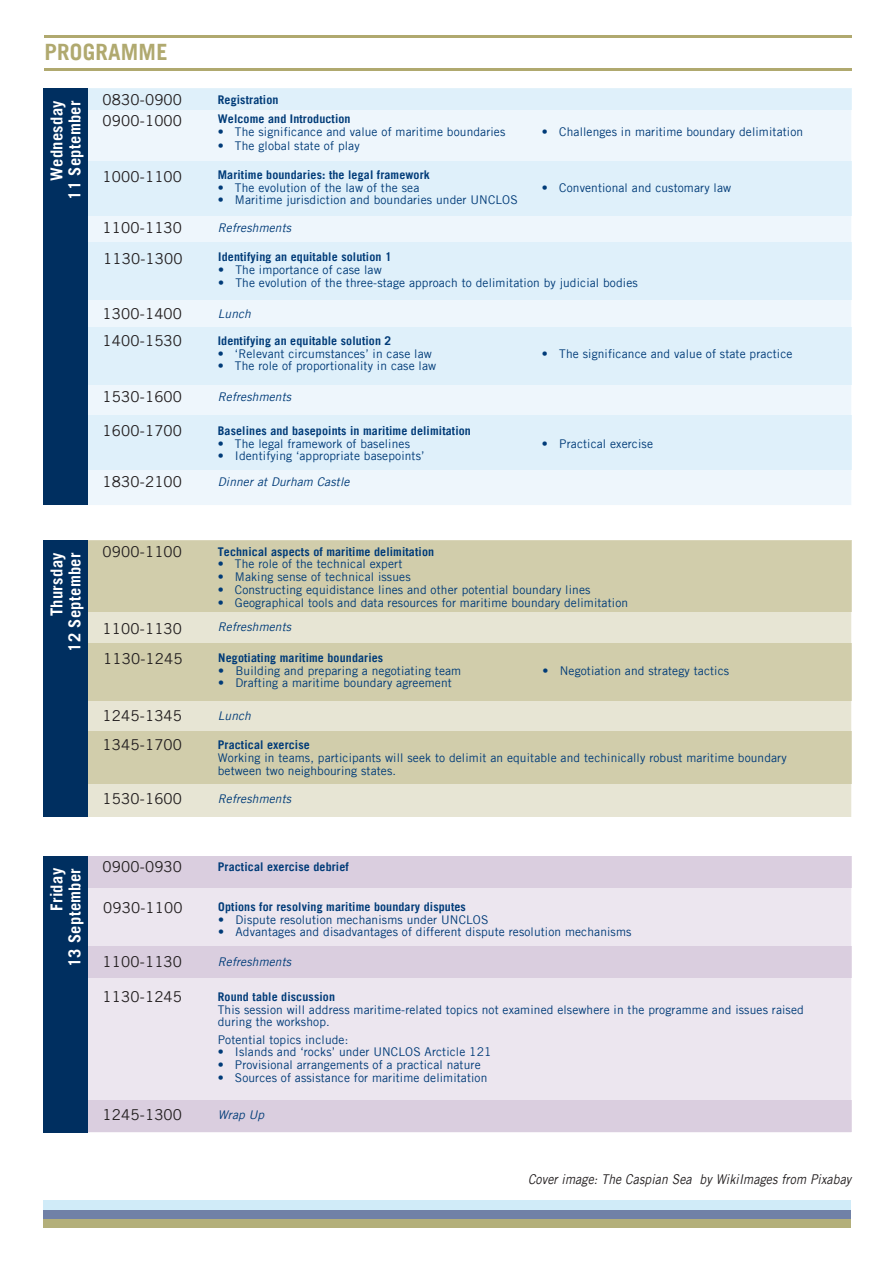
<style>
.page{position:relative;width:893px;height:1263px;background:#fff}
.page>*{position:absolute;margin:0;border:0;box-sizing:border-box;transform-origin:0 0}
.t1{font:700 22.5px "Trade Gothic LT";letter-spacing:.01em;color:#b0a96f}
.t2{font:700 16.5px/18px "Trade Gothic LT";letter-spacing:.02em;color:#fff;text-align:right}
.t3{font:15px "Trade Gothic LT";letter-spacing:.01em;color:#231f20}
.t4{font:italic 13.5px "Trade Gothic LT";letter-spacing:.01em;color:#231f20;scale:.9 1}
.t5{font:12px/12.8px "Trade Gothic LT";letter-spacing:.01em;color:#003b78}
.t6{font:700 12px "Trade Gothic LT";letter-spacing:.01em;color:#003b78}
.t7{font:italic 12px "Trade Gothic LT";letter-spacing:.01em;color:#003b78}
</style>
<div class="page">
<div style="left:44px;top:856px;width:807px;height:276px;background:#ece6ef"></div>
<div style="left:44px;top:856px;width:807px;height:32px;background:#dacedf"></div>
<div style="left:43px;top:1218px;width:808px;height:9px;background:#b3af7a"></div>
<div style="left:43px;top:1209px;width:808px;height:9px;background:#7081a7"></div>
<div style="left:43px;top:1200px;width:808px;height:9px;background:#d0ebf8"></div>
<div style="left:44px;top:89px;width:807px;height:416px;background:#eef6fc"></div>
<div style="left:44px;top:89px;width:807px;height:21px;background:#dff0fa"></div>
<div style="left:44px;top:161px;width:807px;height:55px;background:#dff0fa"></div>
<div style="left:44px;top:242px;width:808px;height:58px;background:#dff0fa"></div>
<div style="left:44px;top:327px;width:807px;height:58px;background:#dff0fa"></div>
<div style="left:44px;top:415px;width:807px;height:55px;background:#dff0fa"></div>
<div style="left:43px;top:89px;width:45px;height:416px;background:#002f60"></div>
<div style="left:44px;top:540px;width:807px;height:277px;background:#e7e5d4"></div>
<div style="left:44px;top:540px;width:807px;height:72px;background:#d1cdab"></div>
<div style="left:44px;top:643px;width:808px;height:58px;background:#d1cdab"></div>
<div style="left:44px;top:731px;width:807px;height:53px;background:#d1cdab"></div>
<div style="left:43px;top:540px;width:45px;height:277px;background:#002f60"></div>
<div style="left:44px;top:946px;width:807px;height:32px;background:#dacedf"></div>
<div style="left:44px;top:1100px;width:807px;height:32px;background:#dacedf"></div>
<div style="left:43px;top:856px;width:45px;height:276px;background:#002f60"></div>
<hr style="left:44px;top:35px;width:808px;height:2px;background:#b0a96f">
<hr style="left:44px;top:68px;width:808px;height:3px;background:#b0a96f">
<h1 class="t1" style="left:44px;top:38px;width:125px">PROGRAMME</h1>
<h2 class="t2" style="left:47px;top:200px;width:100px;rotate:-90deg">Wednesday<br>11 September</h2>
<p class="t3" style="left:103px;top:90px;width:81px">0830-0900</p>
<p class="t6" style="left:218px;top:92px;width:62px">Registration</p>
<p class="t3" style="left:103px;top:111px;width:81px">0900-1000</p>
<p class="t6" style="left:218px;top:111px;width:134px">Welcome and Introduction</p>
<p class="t5" style="left:218px;top:125px;width:289px">• The significance and value of maritime boundaries</p>
<p class="t5" style="left:542px;top:125px;width:263px">• Challenges in maritime boundary delimitation</p>
<p class="t5" style="left:218px;top:139px;width:143px">• The global state of play</p>
<p class="t6" style="left:218px;top:167px;width:214px">Maritime boundaries: the legal framework</p>
<p class="t5" style="left:218px;top:181px;width:203px">• The evolution of the law of the sea</p>
<p class="t5" style="left:542px;top:181px;width:191px">• Conventional and customary law</p>
<p class="t5" style="left:218px;top:194px;width:301px">• Maritime jurisdiction and boundaries under UNCLOS</p>
<p class="t3" style="left:103px;top:167px;width:81px">1000-1100</p>
<p class="t3" style="left:103px;top:219px;width:81px">1100-1130</p>
<p class="t7" style="left:218px;top:221px;width:75px">Refreshments</p>
<p class="t3" style="left:103px;top:249px;width:81px">1130-1300</p>
<p class="t6" style="left:218px;top:249px;width:175px">Identifying an equitable solution 1</p>
<p class="t5" style="left:218px;top:263px;width:165px">• The importance of case law</p>
<p class="t5" style="left:218px;top:276px;width:421px">• The evolution of the three-stage approach to delimitation by judicial bodies</p>
<p class="t3" style="left:103px;top:304px;width:81px">1300-1400</p>
<p class="t7" style="left:218px;top:306px;width:35px">Lunch</p>
<p class="t3" style="left:103px;top:332px;width:81px">1400-1530</p>
<p class="t6" style="left:218px;top:333px;width:175px">Identifying an equitable solution 2</p>
<p class="t5" style="left:218px;top:347px;width:215px">• ‘Relevant circumstances’ in case law</p>
<p class="t5" style="left:542px;top:347px;width:252px">• The significance and value of state practice</p>
<p class="t5" style="left:218px;top:360px;width:220px">• The role of proportionality in case law</p>
<p class="t3" style="left:103px;top:388px;width:81px">1530-1600</p>
<p class="t7" style="left:218px;top:390px;width:75px">Refreshments</p>
<p class="t3" style="left:103px;top:421px;width:81px">1600-1700</p>
<p class="t6" style="left:218px;top:423px;width:255px">Baselines and basepoints in maritime delimitation</p>
<p class="t5" style="left:218px;top:437px;width:194px">• The legal framework of baselines</p>
<p class="t5" style="left:542px;top:437px;width:113px">• Practical exercise</p>
<p class="t5" style="left:218px;top:450px;width:208px">• Identifying ‘appropriate basepoints’</p>
<p class="t3" style="left:103px;top:473px;width:81px">1830-2100</p>
<p class="t7" style="left:218px;top:475px;width:133px">Dinner at Durham Castle</p>
<h2 class="t2" style="left:47px;top:651px;width:100px;rotate:-90deg">Thursday<br>12 September</h2>
<p class="t3" style="left:103px;top:542px;width:81px">0900-1100</p>
<p class="t6" style="left:218px;top:544px;width:218px">Technical aspects of maritime delimitation</p>
<p class="t5" style="left:218px;top:558px;width:186px">• The role of the technical expert</p>
<p class="t5" style="left:218px;top:570px;width:194px">• Making sense of technical issues</p>
<p class="t5" style="left:218px;top:583px;width:374px">• Constructing equidistance lines and other potential boundary lines</p>
<p class="t5" style="left:218px;top:596px;width:412px">• Geographical tools and data resources for maritime boundary delimitation</p>
<p class="t3" style="left:103px;top:619px;width:81px">1100-1130</p>
<p class="t7" style="left:218px;top:619px;width:75px">Refreshments</p>
<p class="t3" style="left:103px;top:650px;width:81px">1130-1245</p>
<p class="t6" style="left:218px;top:650px;width:166px">Negotiating maritime boundaries</p>
<p class="t5" style="left:218px;top:664px;width:244px">• Building and preparing a negotiating team</p>
<p class="t5" style="left:542px;top:664px;width:188px">• Negotiation and strategy tactics</p>
<p class="t5" style="left:218px;top:677px;width:235px">• Drafting a maritime boundary agreement</p>
<p class="t3" style="left:103px;top:706px;width:81px">1245-1345</p>
<p class="t7" style="left:218px;top:708px;width:35px">Lunch</p>
<p class="t3" style="left:103px;top:736px;width:81px">1345-1700</p>
<p class="t3" style="left:103px;top:790px;width:81px">1530-1600</p>
<p class="t6" style="left:218px;top:738px;width:94px">Practical exercise</p>
<p class="t5" style="left:218px;top:751px;width:570px">Working in teams, participants will seek to delimit an equitable and techinically robust maritime boundary between two neighbouring states.</p>
<p class="t7" style="left:218px;top:792px;width:75px">Refreshments</p>
<h2 class="t2" style="left:47px;top:967px;width:100px;rotate:-90deg">Friday<br>13 September</h2>
<p class="t3" style="left:103px;top:858px;width:81px">0900-0930</p>
<p class="t6" style="left:218px;top:859px;width:133px">Practical exercise debrief</p>
<p class="t3" style="left:103px;top:899px;width:81px">0930-1100</p>
<p class="t6" style="left:218px;top:899px;width:249px">Options for resolving maritime boundary disputes</p>
<p class="t5" style="left:218px;top:913px;width:272px">• Dispute resolution mechanisms under UNCLOS</p>
<p class="t5" style="left:218px;top:925px;width:415px">• Advantages and disadvantages of different dispute resolution mechanisms</p>
<p class="t3" style="left:103px;top:953px;width:81px">1100-1130</p>
<p class="t7" style="left:218px;top:954px;width:75px">Refreshments</p>
<p class="t3" style="left:103px;top:987px;width:81px">1130-1245</p>
<p class="t3" style="left:103px;top:1105px;width:81px">1245-1300</p>
<p class="t6" style="left:218px;top:989px;width:119px">Round table discussion</p>
<p class="t5" style="left:218px;top:1003px;width:587px">This session will address maritime-related topics not examined elsewhere in the programme and issues raised during the workshop.</p>
<p class="t5" style="left:218px;top:1033px;width:132px">Potential topics include:</p>
<p class="t5" style="left:218px;top:1045px;width:275px">• Islands and ‘rocks’ under UNCLOS Arcticle 121</p>
<p class="t5" style="left:218px;top:1058px;width:264px">• Provisional arrangements of a practical nature</p>
<p class="t5" style="left:218px;top:1071px;width:271px">• Sources of assistance for maritime delimitation</p>
<p class="t7" style="left:218px;top:1107px;width:48px">Wrap Up</p>
<p class="t4" style="left:528px;top:1171px;width:361px">Cover image: The Caspian Sea by WikiImages from Pixabay</p>
</div>
